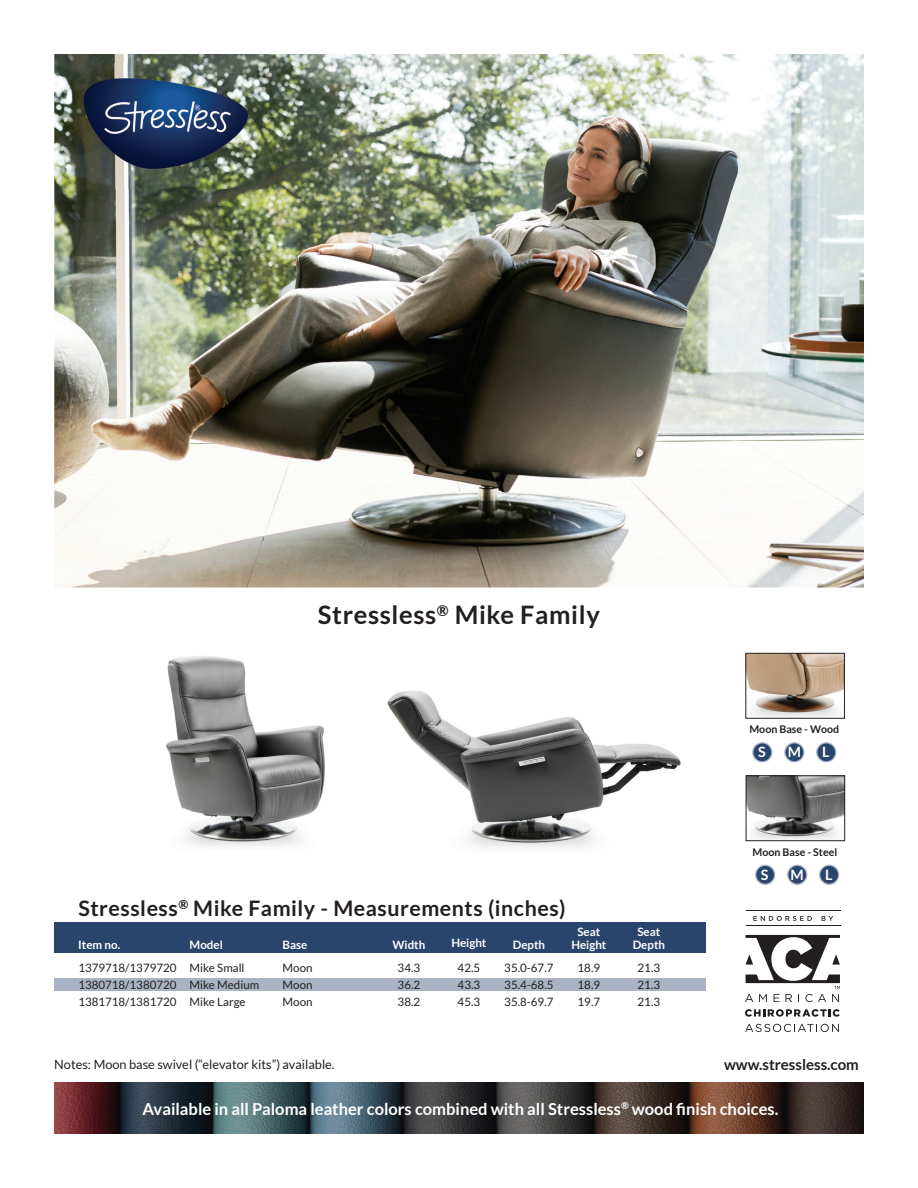
<style>
.page{position:relative;width:918px;height:1188px;background:#fff}
.page>*{position:absolute;margin:0;border:0;box-sizing:border-box;transform-origin:0 0}
.t1{font:700 25.5px "Lato";letter-spacing:.025em;color:#231f20}
.t2{font:700 21.45px "Lato";letter-spacing:.025em;color:#231f20}
.t3{font:700 16.5px "Lato";color:#fff}
.t4{font:700 15px "Lato";color:#231f20}
.t5{font:700 14.25px "Lato";color:#fff}
.t6{font:12.75px "Lato";color:#231f20}
.t7{font:11.55px "Lato";color:#231f20}
.t8{font:700 11.55px/13.2px "Lato";color:#fff;text-align:center}
.t9{font:700 10.65px "Lato";color:#231f20}
</style>
<div class="page">
<img style="left:54px;top:54px;width:810px;height:534px">
<img style="left:166px;top:656px;width:159px;height:191px">
<hr style="left:746px;top:911px;width:94px;height:1px;background:#231f20">
<hr style="left:746px;top:925px;width:94px;height:1px;background:#231f20">
<svg style="left:753px;top:916px;width:80px;height:5px"></svg>
<svg style="left:745px;top:1009px;width:95px;height:8px"></svg>
<svg style="left:745px;top:1024px;width:94px;height:8px"></svg>
<svg style="left:745px;top:935px;width:95px;height:67px"></svg>
<img style="left:54px;top:1082px;width:810px;height:52px">
<img style="left:747px;top:655px;width:96px;height:62px">
<div style="left:745px;top:653px;width:100px;height:66px;border:1px solid #231f20"></div>
<img style="left:748px;top:777px;width:95px;height:62px">
<div style="left:746px;top:775px;width:99px;height:66px;border:1px solid #231f20"></div>
<div style="left:753px;top:743px;width:19px;height:19px;background:#29456c;border-radius:50%"></div>
<div style="left:752px;top:742px;width:20px;height:20px;border:1px solid #a9b3c4;border-radius:50%"></div>
<div style="left:817px;top:743px;width:19px;height:19px;background:#29456c;border-radius:50%"></div>
<div style="left:816px;top:742px;width:20px;height:20px;border:1px solid #a9b3c4;border-radius:50%"></div>
<div style="left:785px;top:743px;width:19px;height:19px;background:#29456c;border-radius:50%"></div>
<div style="left:784px;top:742px;width:21px;height:20px;border:1px solid #a9b3c4;border-radius:50%"></div>
<div style="left:756px;top:865px;width:19px;height:19px;background:#29456c;border-radius:50%"></div>
<div style="left:755px;top:865px;width:20px;height:20px;border:1px solid #a9b3c4;border-radius:50%"></div>
<div style="left:820px;top:865px;width:19px;height:19px;background:#29456c;border-radius:50%"></div>
<div style="left:819px;top:865px;width:20px;height:20px;border:1px solid #a9b3c4;border-radius:50%"></div>
<div style="left:788px;top:865px;width:19px;height:19px;background:#29456c;border-radius:50%"></div>
<div style="left:787px;top:865px;width:20px;height:20px;border:1px solid #a9b3c4;border-radius:50%"></div>
<img style="left:387px;top:691px;width:294px;height:157px">
<div style="left:54px;top:978px;width:652px;height:13px;background:#a9b3c4"></div>
<div style="left:54px;top:923px;width:652px;height:30px;background:#29456c"></div>
<img style="left:64px;top:63px;width:204px;height:125px">
<h1 class="t1" style="left:318px;top:600px;width:283px">Stressless<sup>®</sup> Mike Family</h1>
<h2 class="t2" style="left:78px;top:896px;width:489px">Stressless<sup>®</sup> Mike Family - Measurements (inches)</h2>
<p class="t8" style="left:78px;top:938px;width:44px">Item no.</p>
<p class="t8" style="left:190px;top:938px;width:35px">Model</p>
<p class="t8" style="left:283px;top:938px;width:26px">Base</p>
<p class="t8" style="left:392px;top:938px;width:34px">Width</p>
<p class="t8" style="left:451px;top:936px;width:37px">Height</p>
<p class="t8" style="left:513px;top:938px;width:34px">Depth</p>
<p class="t8" style="left:571px;top:925px;width:37px">Seat<br>Height</p>
<p class="t8" style="left:633px;top:925px;width:34px">Seat<br>Depth</p>
<p class="t7" style="left:78px;top:961px;width:168px">1379718/1379720 Mike Small</p>
<p class="t7" style="left:283px;top:961px;width:31px">Moon</p>
<p class="t7" style="left:398px;top:961px;width:24px">34.3</p>
<p class="t7" style="left:458px;top:961px;width:24px">42.5</p>
<p class="t7" style="left:504px;top:961px;width:51px">35.0-67.7</p>
<p class="t7" style="left:578px;top:961px;width:24px">18.9</p>
<p class="t7" style="left:638px;top:961px;width:24px">21.3</p>
<p class="t7" style="left:78px;top:979px;width:182px">1380718/1380720 Mike Medium</p>
<p class="t7" style="left:283px;top:979px;width:31px">Moon</p>
<p class="t7" style="left:398px;top:979px;width:24px">36.2</p>
<p class="t7" style="left:458px;top:979px;width:24px">43.3</p>
<p class="t7" style="left:504px;top:979px;width:51px">35.4-68.5</p>
<p class="t7" style="left:578px;top:979px;width:24px">18.9</p>
<p class="t7" style="left:638px;top:979px;width:24px">21.3</p>
<p class="t7" style="left:78px;top:996px;width:169px">1381718/1381720 Mike Large</p>
<p class="t7" style="left:283px;top:996px;width:31px">Moon</p>
<p class="t7" style="left:398px;top:996px;width:24px">38.2</p>
<p class="t7" style="left:458px;top:996px;width:24px">45.3</p>
<p class="t7" style="left:504px;top:996px;width:51px">35.8-69.7</p>
<p class="t7" style="left:578px;top:996px;width:24px">19.7</p>
<p class="t7" style="left:638px;top:996px;width:24px">21.3</p>
<p class="t9" style="left:749px;top:723px;width:91px">Moon Base - Wood</p>
<p class="t5" style="left:758px;top:744px;width:9px">S</p>
<p class="t5" style="left:788px;top:744px;width:15px">M</p>
<p class="t5" style="left:822px;top:744px;width:9px">L</p>
<p class="t9" style="left:753px;top:846px;width:86px">Moon Base - Steel</p>
<p class="t5" style="left:761px;top:866px;width:9px">S</p>
<p class="t5" style="left:791px;top:866px;width:15px">M</p>
<p class="t5" style="left:825px;top:866px;width:9px">L</p>
<p class="t4" style="left:724px;top:1056px;width:136px">www.stressless.com</p>
<h3 class="t3" style="left:143px;top:1099px;width:637px">Available in all Paloma leather colors combined with all Stressless<sup>®</sup> wood finish choices.</h3>
<p class="t6" style="left:54px;top:1057px;width:282px">Notes: Moon base swivel (“elevator kits”) available.</p>
</div>
